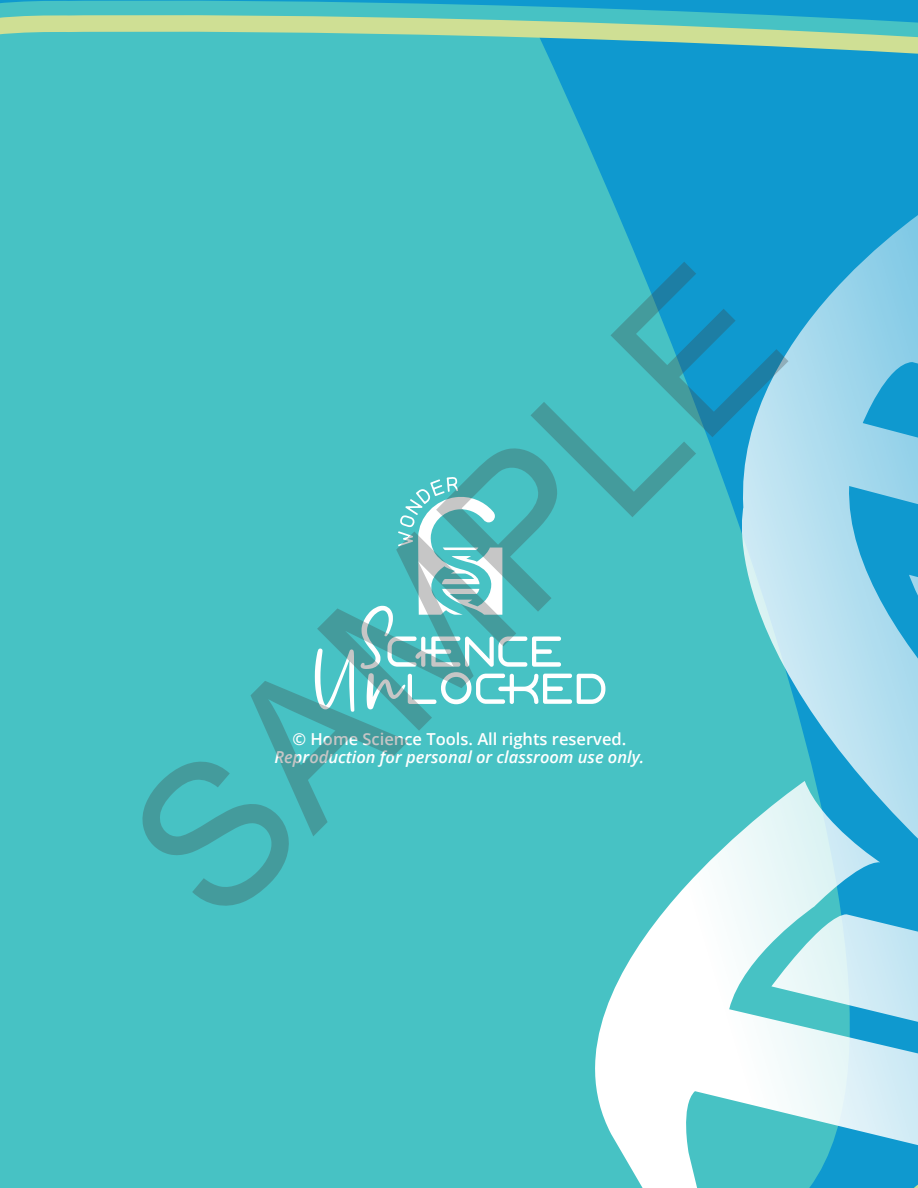
<style>
.page{position:relative;width:918px;height:1188px;background:#fff}
.page>*{position:absolute;margin:0;border:0;box-sizing:border-box;transform-origin:0 0}
.t1{font:201.3px "Arial";color:rgb(64 64 64/.3)}
.t2{font:italic 600 16.5px "Open Sans";color:#fff}
.t3{font:600 16.5px "Open Sans";color:#fff}
</style>
<div class="page">
<div style="left:0;top:0;width:916px;height:1188px;background:#47c2c4"></div>
<svg style="left:572px;top:109px;width:310px;height:1079px"></svg>
<svg style="left:882px;top:109px;width:36px;height:1079px;background:#64bddf"></svg>
<div style="left:565px;top:93px;width:353px;height:16px;background:#0f99cf"></div>
<div style="left:558px;top:78px;width:360px;height:15px;background:#0f99cf"></div>
<svg style="left:0;top:0;width:918px;height:78px"></svg>
<svg style="left:315px;top:649px;width:39px;height:63px"></svg>
<svg style="left:361px;top:477px;width:244px;height:232px"></svg>
<h1 class="t1" style="left:70px;top:783px;width:818px;rotate:-45deg">SAMPLE</h1>
<p class="t3" style="left:293px;top:728px;width:335px">© Home Science Tools. All rights reserved.</p>
<p class="t2" style="left:275px;top:746px;width:371px">Reproduction for personal or classroom use only.</p>
</div>
